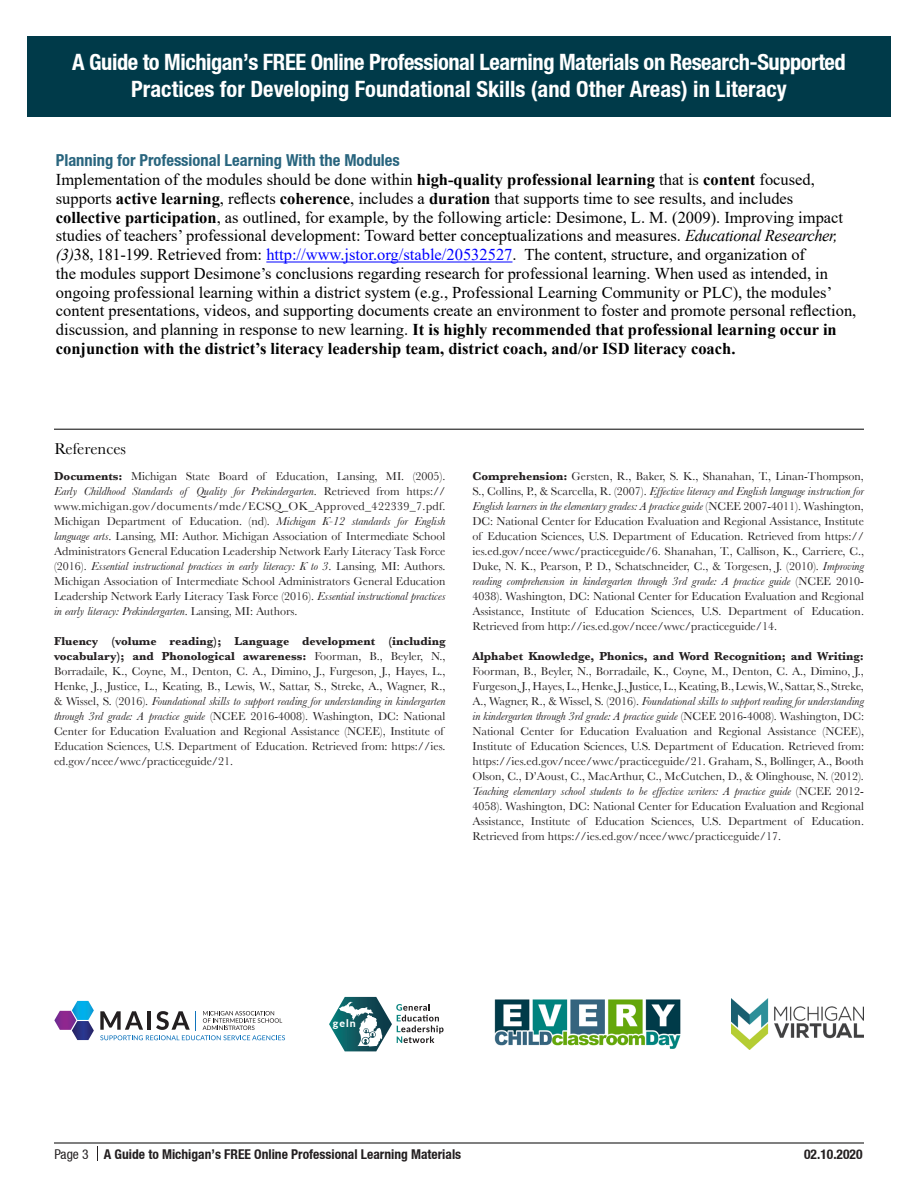
<style>
.page{position:relative;width:918px;height:1188px;background:#fff}
.page>*{position:absolute;margin:0;border:0;box-sizing:border-box;transform-origin:0 0}
.t1{font:700 condensed 22.5px/27px "Helvetica 77 Bold Condensed Helvetica 77";letter-spacing:-.02em;color:#fff;text-align:center}
.t2{font:16.5px/18.8px "Times New Roman";color:#000}
.t3{font:700 condensed 16.5px "Helvetica 77 Bold Condensed Helvetica 77";color:#29657e}
.t4{font:16.5px "Baskerville";color:#000}
.t5{font:700 condensed 13.5px "Helvetica 77 Bold Condensed Helvetica 77";color:#231f20}
.t6{font:12px/15px "Baskerville";color:#231f20;text-align:justify}
.t7{font:800 10.5px "Lato";color:#fff}
.s1{font-weight:700}
.s2{font-style:italic}
.s3{color:#00f}
.s4{font-family:"Helvetica 57 Condensed Helvetica 57 Condensed";font-weight:400;font-stretch:normal}
</style>
<div class="page">
<hr style="left:54px;top:1143px;width:810px;height:1px;background:#000">
<svg style="left:97px;top:1146px;width:1px;height:15px"></svg>
<hr style="left:54px;top:429px;width:810px;height:1px;background:#000">
<hr style="left:266px;top:262px;width:246px;height:1px;background:#00f">
<div style="left:27px;top:36px;width:864px;height:81px;background:#003a49"></div>
<svg style="left:329px;top:997px;width:115px;height:54px"></svg>
<svg style="left:100px;top:1011px;width:185px;height:29px"></svg>
<svg style="left:54px;top:1001px;width:40px;height:39px"></svg>
<img style="left:494px;top:999px;width:187px;height:50px">
<img style="left:732px;top:999px;width:132px;height:50px">
<p class="t1" style="left:72px;top:49px;width:775px">A Guide to Michigan’s FREE Online Professional Learning Materials on Research-Supported<br>Practices for Developing Foundational Skills (and Other Areas) in Literacy</p>
<p class="t3" style="left:56px;top:151px;width:346px">Planning for Professional Learning With the Modules</p>
<p class="t2" style="left:56px;top:170px;width:802px">Implementation of the modules should be done within <span class="s1">high-quality professional learning</span> that is <span class="s1">content</span> focused, supports <span class="s1">active learning</span>, reflects <span class="s1">coherence</span>, includes a <span class="s1">duration</span> that supports time to see results, and includes <span class="s1">collective participation</span>, as outlined, for example, by the following article: Desimone, L. M. (2009). Improving impact studies of teachers’ professional development: Toward better conceptualizations and measures. <span class="s2">Educational Researcher, (3)</span>38, 181-199. Retrieved from: <span class="s3">http://www.jstor.org/stable/20532527</span>. The content, structure, and organization of<br>the modules support Desimone’s conclusions regarding research for professional learning. When used as intended, in ongoing professional learning within a district system (e.g., Professional Learning Community or PLC), the modules’ content presentations, videos, and supporting documents create an environment to foster and promote personal reflection, discussion, and planning in response to new learning. <span class="s1">It is highly recommended that professional learning occur in conjunction with the district’s literacy leadership team, district coach, and/or ISD literacy coach.</span></p>
<p class="t4" style="left:54px;top:439px;width:73px">References</p>
<p class="t6" style="left:54px;top:469px;width:393px"><span class="s1">Documents:</span> Michigan State Board of Education, Lansing, MI. (2005).<br><span class="s2">Early Childhood Standards of Quality for Prekindergarten</span>. Retrieved from https:// www.michigan.gov/documents/mde/ECSQ_OK_Approved_422339_7.pdf.<br>Michigan Department of Education. (nd). <span class="s2">Michigan K-12 standards for English language arts</span>. Lansing, MI: Author. Michigan Association of Intermediate School Administrators General Education Leadership Network Early Literacy Task Force (2016). <span class="s2">Essential instructional practices in early literacy: K to 3</span>. Lansing, MI: Authors.<br>Michigan Association of Intermediate School Administrators General Education Leadership Network Early Literacy Task Force (2016). <span class="s2">Essential instructional practices in early literacy: Prekindergarten</span>. Lansing, MI: Authors.</p>
<p class="t6" style="left:54px;top:634px;width:393px;text-align:left"><span class="s1">Fluency (volume reading); Language development (including vocabulary); and Phonological awareness:</span> Foorman, B., Beyler, N., Borradaile, K., Coyne, M., Denton, C. A., Dimino, J., Furgeson, J., Hayes, L., Henke, J., Justice, L., Keating, B., Lewis, W., Sattar, S., Streke, A., Wagner, R., &amp; Wissel, S. (2016). <span class="s2">Foundational skills to support reading for understanding in kindergarten through 3rd grade: A practice guide</span> (NCEE 2016-4008). Washington, DC: National Center for Education Evaluation and Regional Assistance (NCEE), Institute of Education Sciences, U.S. Department of Education. Retrieved from: https://ies. ed.gov/ncee/wwc/practiceguide/21.</p>
<p class="t6" style="left:472px;top:469px;width:393px"><span class="s1">Comprehension:</span> Gersten, R., Baker, S. K., Shanahan, T., Linan-Thompson, S., Collins, P., &amp; Scarcella, R. (2007). <span class="s2">Effective literacy and English language instruction for English learners in the elementary grades: A practice guide</span> (NCEE 2007-4011). Washington, DC: National Center for Education Evaluation and Regional Assistance, Institute of Education Sciences, U.S. Department of Education. Retrieved from https:// ies.ed.gov/ncee/wwc/practiceguide/6. Shanahan, T., Callison, K., Carriere, C., Duke, N. K., Pearson, P. D., Schatschneider, C., &amp; Torgesen, J. (2010). <span class="s2">Improving reading comprehension in kindergarten through 3rd grade: A practice guide</span> (NCEE 2010- 4038). Washington, DC: National Center for Education Evaluation and Regional Assistance, Institute of Education Sciences, U.S. Department of Education.<br>Retrieved from http://ies.ed.gov/ncee/wwc/practiceguide/14.</p>
<p class="t6" style="left:472px;top:649px;width:393px"><span class="s1">Alphabet Knowledge, Phonics, and Word Recognition; and Writing:<br></span>Foorman, B., Beyler, N., Borradaile, K., Coyne, M., Denton, C. A., Dimino, J., Furgeson, J., Hayes, L., Henke, J., Justice, L., Keating, B., Lewis, W., Sattar, S., Streke, A., Wagner, R., &amp; Wissel, S. (2016). <span class="s2">Foundational skills to support reading for understanding in kindergarten through 3rd grade: A practice guide</span> (NCEE 2016-4008). Washington, DC:<br>National Center for Education Evaluation and Regional Assistance (NCEE), Institute of Education Sciences, U.S. Department of Education. Retrieved from: https://ies.ed.gov/ncee/wwc/practiceguide/21. Graham, S., Bollinger, A., Booth Olson, C., D’Aoust, C., MacArthur, C., McCutchen, D., &amp; Olinghouse, N. (2012).<br><span class="s2">Teaching elementary school students to be effective writers: A practice guide</span> (NCEE 2012- 4058). Washington, DC: National Center for Education Evaluation and Regional Assistance, Institute of Education Sciences, U.S. Department of Education.<br>Retrieved from https://ies.ed.gov/ncee/wwc/practiceguide/17.</p>
<p class="t7" style="left:333px;top:1016px;width:24px">geln</p>
<p class="t5" style="left:54px;top:1146px;width:408px"><span class="s4">Page 3</span> A Guide to Michigan’s FREE Online Professional Learning Materials</p>
<p class="t5" style="left:804px;top:1146px;width:60px">02.10.2020</p>
</div>
